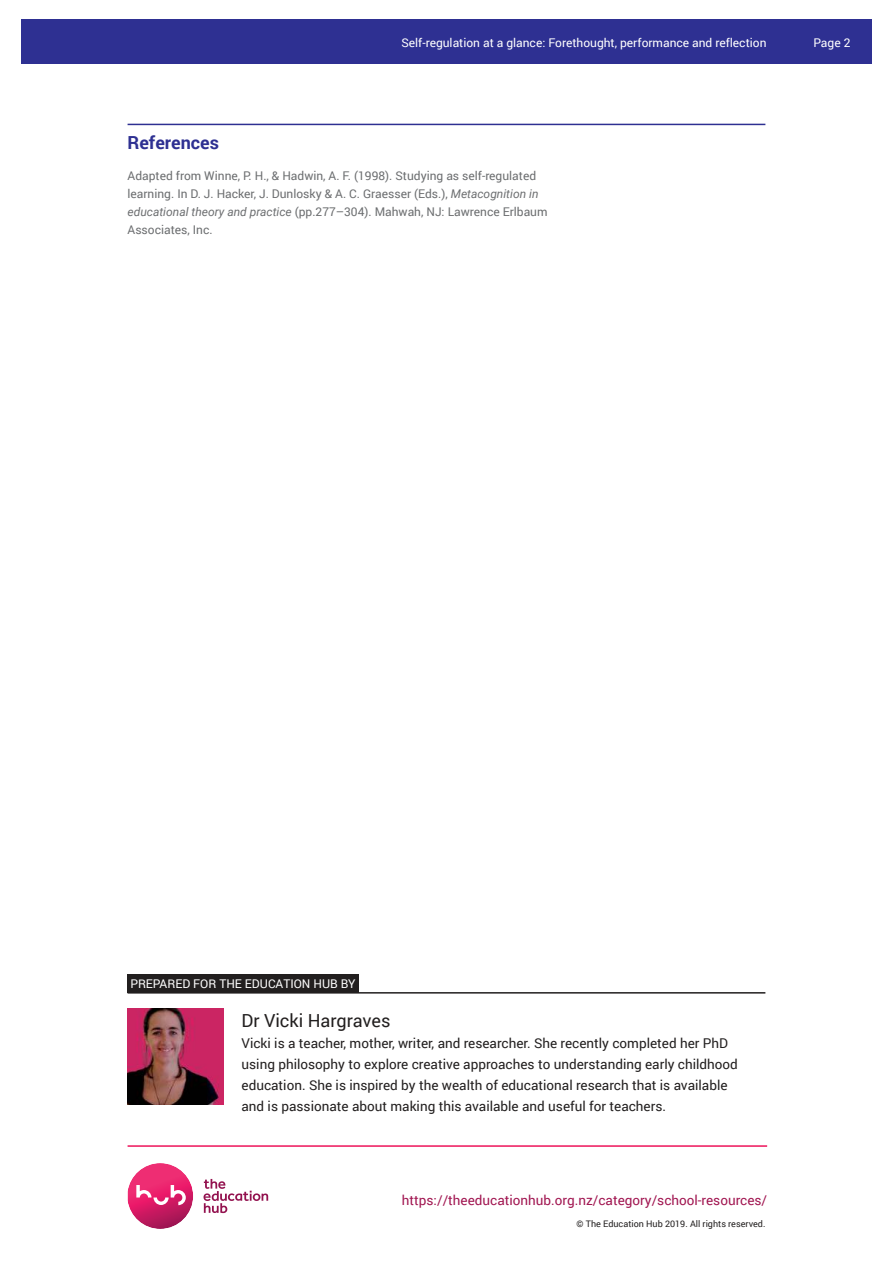
<style>
.page{position:relative;width:893px;height:1263px;background:#fff}
.page>*{position:absolute;margin:0;border:0;box-sizing:border-box;transform-origin:0 0}
.t1{font:18px "Roboto";color:#221f1f}
.t2{font:700 18px "Roboto";color:#2e3092}
.t3{font:13.5px/21px "Roboto";color:#221f1f}
.t4{font:13.5px "Roboto";color:#a11651}
.t5{font:12px/18px "Roboto";color:#6c6e70}
.t6{font:12px "Roboto";color:#fff}
.t7{font:9px "Roboto";color:#221f1f}
.s1{font-style:italic}
</style>
<div class="page">
<img style="left:128px;top:1163px;width:65px;height:66px">
<svg style="left:136px;top:1185px;width:50px;height:20px"></svg>
<svg style="left:204px;top:1179px;width:64px;height:34px"></svg>
<hr style="left:128px;top:1145px;width:639px;height:2px;background:#ed135a">
<div style="left:21px;top:19px;width:851px;height:45px;background:#2e3092"></div>
<hr style="left:128px;top:124px;width:637px;height:1px;background:#2e3092">
<div style="left:128px;top:974px;width:231px;height:19px;background:#221f1f"></div>
<hr style="left:128px;top:992px;width:637px;height:1px;background:#221f1f">
<img style="left:128px;top:1008px;width:96px;height:96px">
<p class="t6" style="left:401px;top:34px;width:367px">Self-regulation at a glance: Forethought, performance and reflection</p>
<p class="t6" style="left:813px;top:37px;width:39px">Page 2</p>
<h1 class="t2" style="left:128px;top:135px;width:93px">References</h1>
<p class="t5" style="left:128px;top:167px;width:421px">Adapted from Winne, P. H., &amp; Hadwin, A. F. (1998). Studying as self-regulated learning. In D. J. Hacker, J. Dunlosky &amp; A. C. Graesser (Eds.), <span class="s1">Metacognition in educational theory and practice</span> (pp.277–304). Mahwah, NJ: Lawrence Erlbaum Associates, Inc.</p>
<p class="t6" style="left:130px;top:978px;width:227px">PREPARED FOR THE EDUCATION HUB BY</p>
<h1 class="t1" style="left:242px;top:1008px;width:150px">Dr Vicki Hargraves</h1>
<p class="t3" style="left:242px;top:1032px;width:498px">Vicki is a teacher, mother, writer, and researcher. She recently completed her PhD using philosophy to explore creative approaches to understanding early childhood education. She is inspired by the wealth of educational research that is available and is passionate about making this available and useful for teachers.</p>
<p class="t4" style="left:402px;top:1194px;width:367px">https://theeducationhub.org.nz/category/school-resources/</p>
<p class="t7" style="left:577px;top:1220px;width:190px">© The Education Hub 2019. All rights reserved.</p>
</div>
